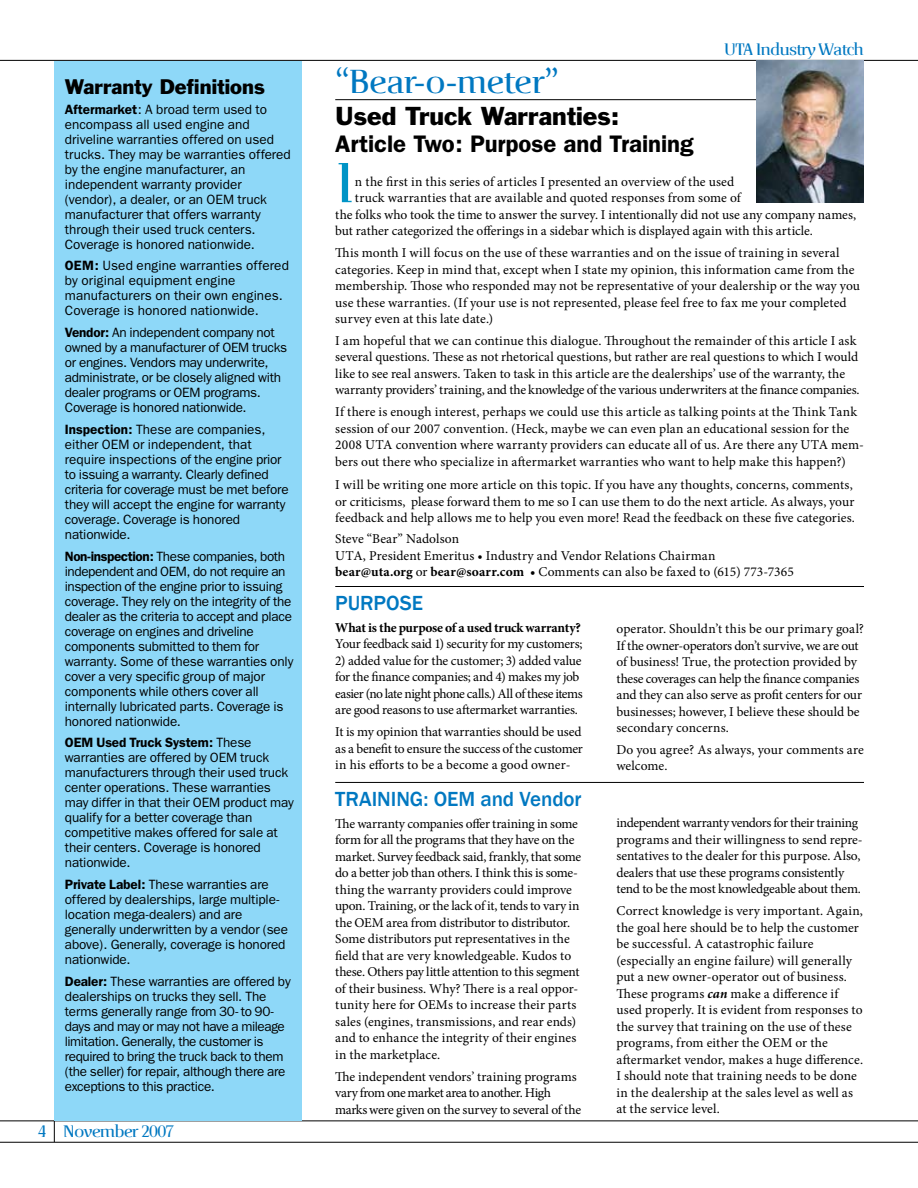
<style>
.page{position:relative;width:918px;height:1188px;background:#fff}
.page>*{position:absolute;margin:0;border:0;box-sizing:border-box;transform-origin:0 0}
.t1{font:500 60.9px "Crane";color:#0094c6}
.t2{font:500 36px "Crane";letter-spacing:-.02em;color:#0078c1}
.t3{font:600 24px "Franklin Gothic";letter-spacing:-.005em;color:#000}
.t4{font:24px "Franklin Gothic";color:#000}
.t5{font:500 21px "Franklin Gothic";letter-spacing:-.005em;color:#0078c1}
.t6{font:19.5px "Franklin Gothic";color:#000}
.t7{font:500 18px "Crane";letter-spacing:-.05em;color:#0078c1}
.t8{font:13.5px/16.5px "Minion Pro";color:#000}
.t9{font:13.5px/15px "Franklin Gothic";letter-spacing:-.01em;color:#000}
.t10{font:13.5px/16.5px "Minion Pro";letter-spacing:-.02em;color:#000}
.t11{font:13.5px/15px "Franklin Gothic";letter-spacing:.01em;color:#000}
.t12{font:700 13.5px "Minion Pro";letter-spacing:-.015em;color:#000}
.s1{font-weight:600}
.s2{font-weight:700}
.s3{font-weight:700;font-style:italic}
</style>
<div class="page">
<hr style="left:0;top:1120px;width:918px;height:1px;background:#000">
<hr style="left:0;top:1142px;width:918px;height:1px;background:#000">
<hr style="left:0;top:60px;width:918px;height:1px;background:#000">
<svg style="left:54px;top:1120px;width:1px;height:22px"></svg>
<div style="left:54px;top:61px;width:248px;height:1059px;background:#8ed8f8"></div>
<hr style="left:335px;top:99px;width:529px;height:1px;background:#000">
<img style="left:757px;top:61px;width:107px;height:141px">
<hr style="left:335px;top:586px;width:529px;height:1px;background:#000">
<hr style="left:335px;top:782px;width:529px;height:1px;background:#000">
<h3 class="t6" style="left:65px;top:74px;width:202px">Warranty Definitions</h3>
<p class="t9" style="left:65px;top:102px;width:228px"><span class="s1">Aftermarket</span>: A broad term used to encompass all used engine and driveline warranties offered on used trucks. They may be warranties offered by the engine manufacturer, an independent warranty provider (vendor), a dealer, or an OEM truck manufacturer that offers warranty through their used truck centers.<br>Coverage is honored nationwide.</p>
<p class="t11" style="left:65px;top:258px;width:226px"><span class="s1">OEM:</span> Used engine warranties offered by original equipment engine manufacturers on their own engines.<br>Coverage is honored nationwide.</p>
<p class="t9" style="left:65px;top:325px;width:224px"><span class="s1">Vendor:</span> An independent company not owned by a manufacturer of OEM trucks or engines. Vendors may underwrite, administrate, or be closely aligned with dealer programs or OEM programs.<br>Coverage is honored nationwide.</p>
<p class="t9" style="left:65px;top:422px;width:225px"><span class="s1">Inspection:</span> These are companies, either OEM or independent, that require inspections of the engine prior to issuing a warranty. Clearly defined criteria for coverage must be met before they will accept the engine for warranty coverage. Coverage is honored nationwide.</p>
<p class="t9" style="left:65px;top:549px;width:230px"><span class="s1">Non-inspection:</span> These companies, both independent and OEM, do not require an inspection of the engine prior to issuing coverage. They rely on the integrity of the dealer as the criteria to accept and place coverage on engines and driveline components submitted to them for warranty. Some of these warranties only cover a very specific group of major components while others cover all internally lubricated parts. Coverage is honored nationwide.</p>
<p class="t9" style="left:65px;top:735px;width:230px"><span class="s1">OEM Used Truck System:</span> These warranties are offered by OEM truck manufacturers through their used truck center operations. These warranties may differ in that their OEM product may qualify for a better coverage than competitive makes offered for sale at their centers. Coverage is honored nationwide.</p>
<p class="t9" style="left:65px;top:877px;width:225px"><span class="s1">Private Label:</span> These warranties are offered by dealerships, large multiple&shy;location mega-dealers) and are generally underwritten by a vendor (see above). Generally, coverage is honored nationwide.</p>
<p class="t9" style="left:65px;top:974px;width:227px"><span class="s1">Dealer:</span> These warranties are offered by dealerships on trucks they sell. The terms generally range from 30- to 90- days and may or may not have a mileage limitation. Generally, the customer is required to bring the truck back to them (the seller) for repair, although there are exceptions to this practice.</p>
<h3 class="t7" style="left:63px;top:1123px;width:113px">November 2007</h3>
<h2 class="t2" style="left:335px;top:63px;width:225px">“Bear-o-meter”</h2>
<h3 class="t4" style="left:335px;top:101px;width:286px">Used Truck Warranties:</h3>
<h3 class="t3" style="left:335px;top:130px;width:360px">Article Two: Purpose and Training</h3>
<h3 class="t7" style="left:724px;top:40px;width:142px">UTA Industry Watch</h3>
<h1 class="t1" style="left:335px;top:152px;width:21px">I</h1>
<p class="t8" style="left:355px;top:173px;width:381px">n the first in this series of articles I presented an overview of the used</p>
<p class="t8" style="left:355px;top:190px;width:387px">truck warranties that are available and quoted responses from some of</p>
<p class="t8" style="left:335px;top:206px;width:522px">the folks who took the time to answer the survey. I intentionally did not use any company names,</p>
<p class="t8" style="left:335px;top:223px;width:479px">but rather categorized the offerings in a sidebar which is displayed again with this article.</p>
<p class="t8" style="left:335px;top:245px;width:526px">This month I will focus on the use of these warranties and on the issue of training in several categories. Keep in mind that, except when I state my opinion, this information came from the membership. Those who responded may not be representative of your dealership or the way you use these warranties. (If your use is not represented, please feel free to fax me your completed survey even at this late date.)</p>
<p class="t8" style="left:335px;top:332px;width:526px">I am hopeful that we can continue this dialogue. Throughout the remainder of this article I ask several questions. These as not rhetorical questions, but rather are real questions to which I would like to see real answers. Taken to task in this article are the dealerships’ use of the warranty, the warranty providers’ training, and the knowledge of the various underwriters at the finance companies.</p>
<p class="t8" style="left:335px;top:404px;width:530px">If there is enough interest, perhaps we could use this article as talking points at the Think Tank session of our 2007 convention. (Heck, maybe we can even plan an educational session for the 2008 UTA convention where warranty providers can educate all of us. Are there any UTA mem&shy;bers out there who specialize in aftermarket warranties who want to help make this happen?)</p>
<p class="t8" style="left:335px;top:477px;width:521px">I will be writing one more article on this topic. If you have any thoughts, concerns, comments, or criticisms, please forward them to me so I can use them to do the next article. As always, your feedback and help allows me to help you even more! Read the feedback on these five categories.</p>
<p class="t8" style="left:335px;top:531px;width:460px">Steve “Bear” Nadolson<br>UTA, President Emeritus • Industry and Vendor Relations Chairman <span class="s2">bear@uta.org</span> or <span class="s2">bear@soarr.com •</span> Comments can also be faxed to (615) 773-7365</p>
<h3 class="t5" style="left:335px;top:590px;width:89px">PURPOSE</h3>
<p class="t12" style="left:335px;top:618px;width:247px">What is the purpose of a used truck warranty?</p>
<p class="t10" style="left:335px;top:636px;width:249px">Your feedback said 1) security for my customers;</p>
<p class="t10" style="left:335px;top:652px;width:249px">2) added value for the customer; 3) added value for the finance companies; and 4) makes my job easier (no late night phone calls.) All of these items are good reasons to use aftermarket warranties.</p>
<p class="t8" style="left:335px;top:724px;width:249px;text-align:justify">It is my opinion that warranties should be used as a benefit to ensure the success of the customer in his efforts to be a become a good owner-</p>
<h3 class="t5" style="left:335px;top:786px;width:248px">TRAINING: OEM AND VENDOR</h3>
<p class="t8" style="left:335px;top:815px;width:247px">The warranty companies offer training in some form for all the programs that they have on the market. Survey feedback said, frankly, that some do a better job than others. I think this is some&shy;thing the warranty providers could improve upon. Training, or the lack of it, tends to vary in the OEM area from distributor to distributor.<br>Some distributors put representatives in the field that are very knowledgeable. Kudos to these. Others pay little attention to this segment of their business. Why? There is a real oppor&shy;tunity here for OEMs to increase their parts sales (engines, transmissions, and rear ends) and to enhance the integrity of their engines in the marketplace.</p>
<p class="t8" style="left:335px;top:1068px;width:247px">The independent vendors’ training programs vary from one market area to another. High marks were given on the survey to several of the</p>
<p class="t8" style="left:616px;top:621px;width:249px">operator. Shouldn’t this be our primary goal?<br>If the owner-operators don’t survive, we are out of business! True, the protection provided by these coverages can help the finance companies and they can also serve as profit centers for our businesses; however, I believe these should be secondary concerns.</p>
<p class="t8" style="left:616px;top:741px;width:249px">Do you agree? As always, your comments are welcome.</p>
<p class="t8" style="left:616px;top:815px;width:248px">independent warranty vendors for their training programs and their willingness to send repre&shy;sentatives to the dealer for this purpose. Also, dealers that use these programs consistently tend to be the most knowledgeable about them.</p>
<p class="t8" style="left:616px;top:903px;width:248px">Correct knowledge is very important. Again, the goal here should be to help the customer be successful. A catastrophic failure (especially an engine failure) will generally put a new owner-operator out of business.<br>These programs <span class="s3">can</span> make a difference if used properly. It is evident from responses to the survey that training on the use of these programs, from either the OEM or the aftermarket vendor, makes a huge difference.<br>I should note that training needs to be done in the dealership at the sales level as well as at the service level.</p>
</div>
